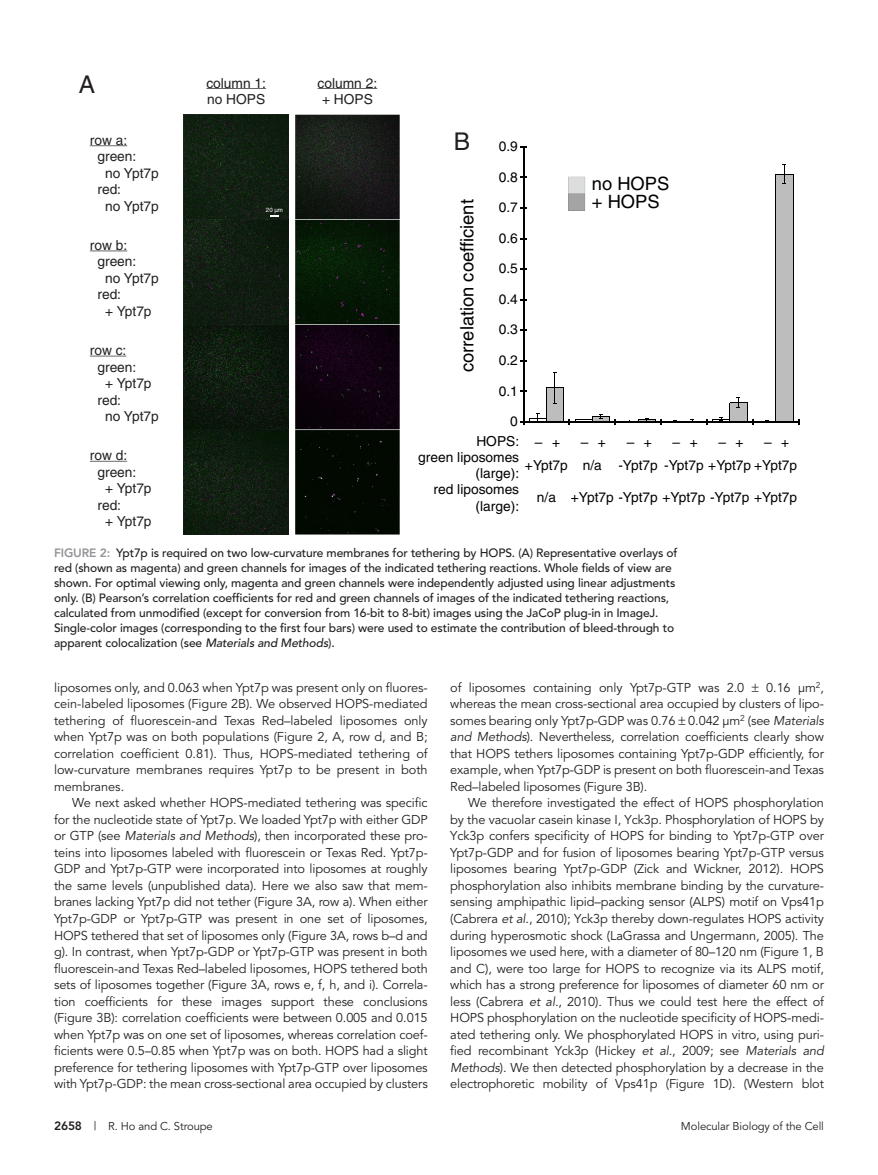
<style>
.page{position:relative;width:878px;height:1175px;background:#fff}
.page>*{position:absolute;margin:0;border:0;box-sizing:border-box;transform-origin:0 0}
.graphic{font:24.45px "Helvetica";color:#231f20}
.graphic-2{font:18.3px/18px "Helvetica";color:#000}
.graphic-3{font:13.8px/16.5px "Helvetica";color:#000;text-align:right}
.graphic-4{font:13.8px/16.5px "Helvetica";color:#231f20;text-align:center}
.Para{font:12.75px/16.5px "Avenir";letter-spacing:-.01em;color:#231f20;text-align:justify}
.FigCaption_35_5p{font:500 12px/15px "Avenir";letter-spacing:-.01em;color:#231f20}
.t1{font:11.25px "Avenir";letter-spacing:-.01em;color:#231f20}
.graphic-5{font:6.15px "Helvetica";color:#fff}
.s1{font-weight:800;color:#939598}
.s2{font-style:italic}
.s3{font-weight:800;font-size:12px}
.s4{font-size:12px}
</style>
<div class="page">
<img style="left:184px;top:115px;width:104px;height:419px">
<img style="left:295px;top:115px;width:104px;height:419px">
<svg style="left:317px;top:88px;width:60px;height:1px"></svg>
<svg style="left:206px;top:88px;width:60px;height:1px"></svg>
<svg style="left:90px;top:145px;width:37px;height:1px"></svg>
<svg style="left:90px;top:356px;width:36px;height:1px"></svg>
<svg style="left:90px;top:461px;width:37px;height:1px"></svg>
<svg style="left:90px;top:251px;width:37px;height:1px"></svg>
<svg style="left:270px;top:215px;width:9px;height:2px"></svg>
<svg style="left:568px;top:177px;width:17px;height:34px"></svg>
<div style="left:546px;top:388px;width:18px;height:34px;background:#bdbdbd"></div>
<hr style="left:546px;top:388px;width:1px;height:34px;background:#000">
<hr style="left:563px;top:388px;width:1px;height:34px;background:#000">
<svg style="left:546px;top:372px;width:18px;height:32px"></svg>
<div style="left:775px;top:174px;width:18px;height:248px;background:#bdbdbd"></div>
<hr style="left:775px;top:174px;width:1px;height:248px;background:#000">
<hr style="left:792px;top:174px;width:1px;height:248px;background:#000">
<svg style="left:776px;top:164px;width:17px;height:20px"></svg>
<svg style="left:520px;top:413px;width:141px;height:12px"></svg>
<svg style="left:667px;top:397px;width:132px;height:28px"></svg>
<hr style="left:522px;top:146px;width:2px;height:276px;background:#000">
<hr style="left:522px;top:421px;width:277px;height:1px;background:#000">
<p class="graphic" style="left:79px;top:70px;width:18px">A</p>
<p class="graphic-4" style="left:317px;top:74px;width:61px">column 2: + HOPS</p>
<p class="graphic-4" style="left:206px;top:74px;width:61px;text-align:left">column 1: no HOPS</p>
<p class="graphic-4" style="left:90px;top:132px;width:39px">row a:</p>
<p class="graphic-4" style="left:97px;top:148px;width:40px">green:</p>
<p class="graphic-4" style="left:105px;top:165px;width:55px">no Ypt7p</p>
<p class="graphic-4" style="left:97px;top:181px;width:25px">red:</p>
<p class="graphic-4" style="left:105px;top:198px;width:55px">no Ypt7p</p>
<p class="graphic-4" style="left:90px;top:237px;width:39px">row b:</p>
<p class="graphic-4" style="left:97px;top:253px;width:40px">green:</p>
<p class="graphic-4" style="left:105px;top:270px;width:55px">no Ypt7p</p>
<p class="graphic-4" style="left:97px;top:286px;width:25px">red:</p>
<p class="graphic-4" style="left:105px;top:303px;width:48px">+ Ypt7p</p>
<p class="graphic-4" style="left:90px;top:342px;width:38px">row c:</p>
<p class="graphic-4" style="left:97px;top:358px;width:40px">green:</p>
<p class="graphic-4" style="left:105px;top:375px;width:48px">+ Ypt7p</p>
<p class="graphic-4" style="left:97px;top:391px;width:25px">red:</p>
<p class="graphic-4" style="left:105px;top:408px;width:55px">no Ypt7p</p>
<p class="graphic-4" style="left:90px;top:447px;width:39px">row d:</p>
<p class="graphic-4" style="left:97px;top:463px;width:40px">green:</p>
<p class="graphic-4" style="left:105px;top:480px;width:48px">+ Ypt7p</p>
<p class="graphic-4" style="left:97px;top:496px;width:25px">red:</p>
<p class="graphic-4" style="left:105px;top:513px;width:48px">+ Ypt7p</p>
<p class="graphic-5" style="left:266px;top:206px;width:19px">20 µm</p>
<p class="graphic" style="left:454px;top:127px;width:18px">B</p>
<p class="graphic-2" style="left:458px;top:372px;width:174px;rotate:-90deg">correlation coefficient</p>
<p class="graphic-3" style="left:498px;top:138px;width:21px">0.9</p>
<p class="graphic-3" style="left:498px;top:168px;width:21px">0.8</p>
<p class="graphic-3" style="left:498px;top:199px;width:21px">0.7</p>
<p class="graphic-3" style="left:498px;top:230px;width:21px">0.6</p>
<p class="graphic-3" style="left:498px;top:260px;width:21px">0.5</p>
<p class="graphic-3" style="left:498px;top:291px;width:21px">0.4</p>
<p class="graphic-3" style="left:498px;top:321px;width:21px">0.3</p>
<p class="graphic-3" style="left:498px;top:352px;width:21px">0.2</p>
<p class="graphic-3" style="left:498px;top:382px;width:21px">0.1</p>
<p class="graphic-3" style="left:510px;top:413px;width:9px">0</p>
<p class="graphic-2" style="left:592px;top:175px;width:79px">no HOPS + HOPS</p>
<p class="graphic-3" style="left:476px;top:433px;width:68px">HOPS: –</p>
<p class="graphic-3" style="left:597px;top:434px;width:10px">+</p>
<p class="graphic-3" style="left:552px;top:434px;width:10px">+</p>
<p class="graphic-3" style="left:581px;top:434px;width:9px">–</p>
<p class="graphic-3" style="left:626px;top:433px;width:26px">– +</p>
<p class="graphic-3" style="left:672px;top:434px;width:27px">– +</p>
<p class="graphic-3" style="left:718px;top:433px;width:9px">–</p>
<p class="graphic-3" style="left:781px;top:433px;width:10px">+</p>
<p class="graphic-3" style="left:735px;top:433px;width:10px">+</p>
<p class="graphic-3" style="left:764px;top:433px;width:9px">–</p>
<p class="graphic-3" style="left:418px;top:448px;width:102px">green liposomes (large):</p>
<p class="graphic-3" style="left:525px;top:457px;width:273px">+Ypt7p n/a -Ypt7p -Ypt7p +Ypt7p +Ypt7p</p>
<p class="graphic-3" style="left:433px;top:481px;width:87px">red liposomes (large):</p>
<p class="graphic-3" style="left:537px;top:489px;width:262px">n/a +Ypt7p -Ypt7p +Ypt7p -Ypt7p +Ypt7p</p>
<p class="FigCaption_35_5p" style="left:54px;top:546px;width:625px"><span class="s1">FIGURE 2:</span> Ypt7p is required on two low-curvature membranes for tethering by HOPS. (A) Representative overlays of red (shown as magenta) and green channels for images of the indicated tethering reactions. Whole fields of view are shown. For optimal viewing only, magenta and green channels were independently adjusted using linear adjustments only. (B) Pearson’s correlation coefficients for red and green channels of images of the indicated tethering reactions, calculated from unmodified (except for conversion from 16-bit to 8-bit) images using the JaCoP plug-in in ImageJ.<br>Single-color images (corresponding to the first four bars) were used to estimate the contribution of bleed-through to apparent colocalization (see <span class="s2">Materials and Methods</span>).</p>
<p class="Para" style="left:54px;top:679px;width:375px">liposomes only, and 0.063 when Ypt7p was present only on fluores&shy;cein-labeled liposomes (Figure 2B). We observed HOPS-mediated tethering of fluorescein-and Texas Red–labeled liposomes only when Ypt7p was on both populations (Figure 2, A, row d, and B; correlation coefficient 0.81). Thus, HOPS-mediated tethering of low-curvature membranes requires Ypt7p to be present in both membranes.</p>
<p class="Para" style="left:54px;top:795px;width:375px;text-indent:18px">We next asked whether HOPS-mediated tethering was specific for the nucleotide state of Ypt7p. We loaded Ypt7p with either GDP or GTP (see <span class="s2">Materials and Methods</span>), then incorporated these pro&shy;teins into liposomes labeled with fluorescein or Texas Red. Ypt7p-GDP and Ypt7p-GTP were incorporated into liposomes at roughly the same levels (unpublished data). Here we also saw that mem&shy;branes lacking Ypt7p did not tether (Figure 3A, row a). When either Ypt7p-GDP or Ypt7p-GTP was present in one set of liposomes, HOPS tethered that set of liposomes only (Figure 3A, rows b–d and g). In contrast, when Ypt7p-GDP or Ypt7p-GTP was present in both fluorescein-and Texas Red–labeled liposomes, HOPS tethered both sets of liposomes together (Figure 3A, rows e, f, h, and i). Correla&shy;tion coefficients for these images support these conclusions (Figure 3B): correlation coefficients were between 0.005 and 0.015 when Ypt7p was on one set of liposomes, whereas correlation coef&shy;ficients were 0.5–0.85 when Ypt7p was on both. HOPS had a slight preference for tethering liposomes with Ypt7p-GTP over liposomes with Ypt7p-GDP: the mean cross-sectional area occupied by clusters</p>
<p class="Para" style="left:450px;top:679px;width:375px;text-indent:316px">0.16 μm<sup>2</sup>, whereas the mean cross-sectional area occupied by clusters of lipo&shy;somes bearing only Ypt7p-GDP was 0.76 0.042 μm<sup>2</sup> (see <span class="s2">Materials and Methods</span>). Nevertheless, correlation coefficients clearly show that HOPS tethers liposomes containing Ypt7p-GDP efficiently, for example, when Ypt7p-GDP is present on both fluorescein-and Texas Red–labeled liposomes (Figure 3B).</p>
<p class="Para" style="left:450px;top:795px;width:375px;text-indent:18px">We therefore investigated the effect of HOPS phosphorylation by the vacuolar casein kinase I, Yck3p. Phosphorylation of HOPS by Yck3p confers specificity of HOPS for binding to Ypt7p-GTP over Ypt7p-GDP and for fusion of liposomes bearing Ypt7p-GTP versus liposomes bearing Ypt7p-GDP (Zick and Wickner, 2012). HOPS phosphorylation also inhibits membrane binding by the curvature&shy;sensing amphipathic lipid–packing sensor (ALPS) motif on Vps41p (Cabrera <span class="s2">et al.</span>, 2010); Yck3p thereby down-regulates HOPS activity during hyperosmotic shock (LaGrassa and Ungermann, 2005). The liposomes we used here, with a diameter of 80–120 nm (Figure 1, B and C), were too large for HOPS to recognize via its ALPS motif, which has a strong preference for liposomes of diameter 60 nm or less (Cabrera <span class="s2">et al.</span>, 2010). Thus we could test here the effect of HOPS phosphorylation on the nucleotide specificity of HOPS-medi&shy;ated tethering only. We phosphorylated HOPS in vitro, using puri&shy;fied recombinant Yck3p (Hickey <span class="s2">et al.</span>, 2009; see <span class="s2">Materials and Methods</span>). We then detected phosphorylation by a decrease in the electrophoretic mobility of Vps41p (Figure 1D). (Western blot</p>
<p class="Para" style="left:450px;top:679px;width:295px">of liposomes containing only Ypt7p-GTP was 2.0</p>
<p class="t1" style="left:54px;top:1119px;width:160px"><span class="s3">2658</span> <span class="s4">|</span> R. Ho and C. Stroupe</p>
<p class="t1" style="left:681px;top:1119px;width:144px">Molecular Biology of the Cell</p>
</div>
